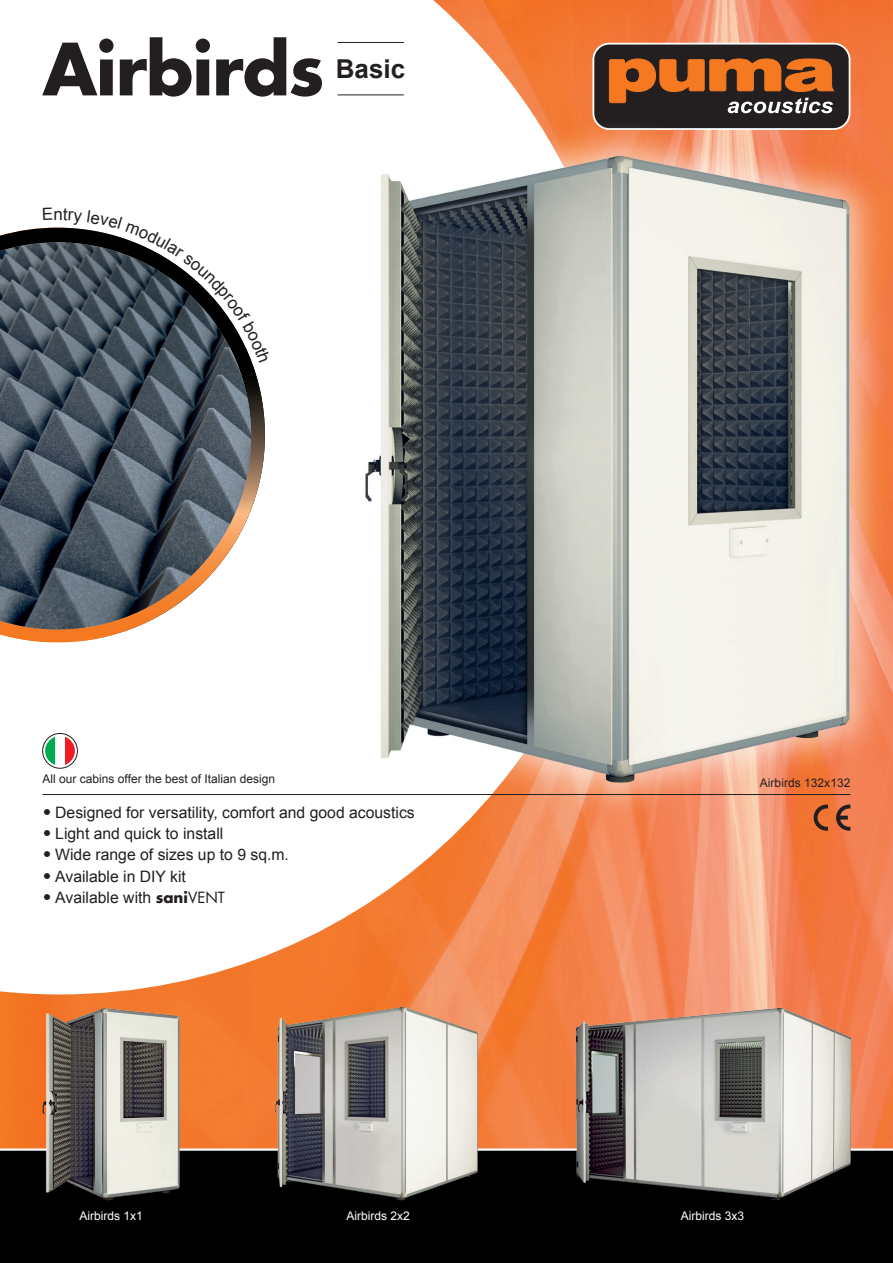
<style>
.page{position:relative;width:893px;height:1263px;background:#fff}
.page>*{position:absolute;margin:0;border:0;box-sizing:border-box;transform-origin:0 0}
.t1{font:700 70.05px "Futura Std";letter-spacing:-.02em;color:#231f20}
.t2{font:700 25.95px "Arial";color:#231f20}
.t3{font:15.75px "Arial";color:#231f20}
.t4{font:12px "Arial";color:#231f20}
.t5{font:12px "Arial";color:#fff}
.s1{font-family:"Futura Std"}
.s2{font-family:"Futura Std";font-weight:700;font-size:15px}
.s3{font-family:"Futura Std";font-size:15px}
</style>
<div class="page">
<img style="left:0;top:0;width:893px;height:1148px">
<svg style="left:45px;top:736px;width:30px;height:30px"></svg>
<div style="left:43px;top:733px;width:35px;height:35px;border:1px solid #231f20;border-radius:50%"></div>
<div style="left:593px;top:44px;width:256px;height:85px;background:#231f20;border-radius:16px"></div>
<div style="left:592px;top:43px;width:258px;height:87px;border:2px solid #fff;border-radius:16px"></div>
<svg style="left:609px;top:58px;width:224px;height:14px"></svg>
<hr style="left:337px;top:42px;width:67px;height:1px;background:#231f20">
<img style="left:291px;top:72px;width:602px;height:788px">
<svg style="left:814px;top:804px;width:14px;height:27px"></svg>
<svg style="left:836px;top:804px;width:14px;height:27px"></svg>
<svg style="left:0;top:228px;width:265px;height:414px"></svg>
<img style="left:0;top:242px;width:251px;height:387px">
<div style="left:0;top:1148px;width:893px;height:115px;background:#000"></div>
<img style="left:0;top:998px;width:196px;height:205px">
<img style="left:222px;top:995px;width:305px;height:207px">
<img style="left:557px;top:984px;width:336px;height:218px">
<hr style="left:43px;top:794px;width:807px;height:1px;background:#231f20">
<svg style="left:43px;top:208px;width:228px;height:155px"></svg>
<h1 class="t1" style="left:43px;top:23px;width:284px">Airbirds</h1>
<h2 class="t2" style="left:336px;top:52px;width:71px">Basic</h2>
<p class="t4" style="left:43px;top:771px;width:234px">All our cabins offer the best of Italian design</p>
<p class="t3" style="left:43px;top:802px;width:374px"><span class="s1">•</span> Designed for versatility, comfort and good acoustics</p>
<p class="t3" style="left:43px;top:823px;width:182px"><span class="s1">•</span> Light and quick to install</p>
<p class="t3" style="left:43px;top:844px;width:248px"><span class="s1">•</span> Wide range of sizes up to 9 sq.m.</p>
<p class="t3" style="left:43px;top:866px;width:145px"><span class="s1">•</span> Available in DIY kit</p>
<p class="t3" style="left:43px;top:887px;width:184px"><span class="s1">•</span> Available with <span class="s2">sani</span><span class="s3">VENT</span></p>
<p class="t4" style="left:760px;top:775px;width:92px">Airbirds 132x132</p>
<p class="t5" style="left:80px;top:1208px;width:65px">Airbirds 1x1</p>
<p class="t5" style="left:346px;top:1208px;width:65px">Airbirds 2x2</p>
<p class="t5" style="left:681px;top:1208px;width:65px">Airbirds 3x3</p>
</div>
